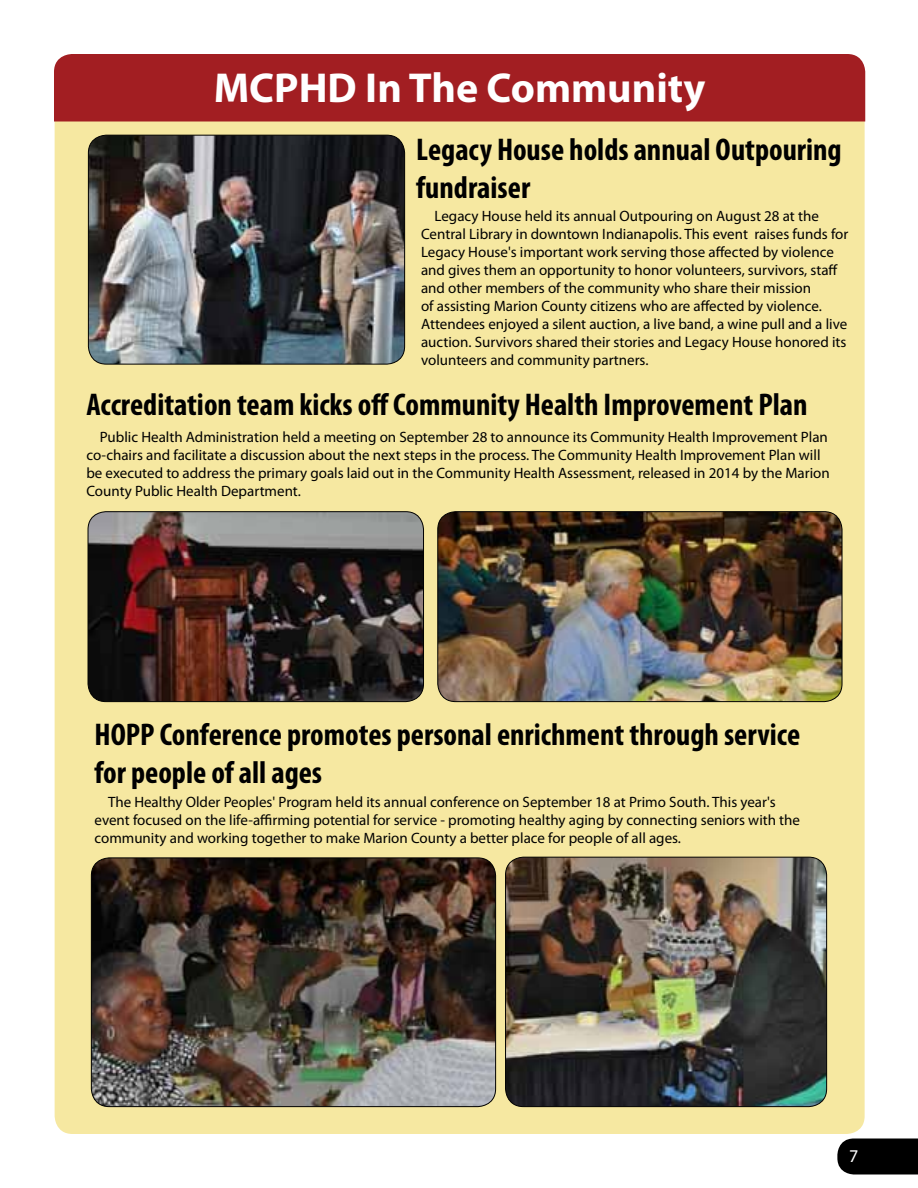
<style>
.page{position:relative;width:918px;height:1188px;background:#fff}
.page>*{position:absolute;margin:0;border:0;box-sizing:border-box;transform-origin:0 0}
.t1{font:700 42px "Myriad Pro";color:#fff}
.t2{font:700 condensed 31.5px/37.8px "Myriad Pro";color:#000}
.t3{font:18px "Myriad Pro";color:#fff}
.t4{font:15px/18px "Myriad Pro";color:#000}
</style>
<div class="page">
<svg style="left:837px;top:1138px;width:81px;height:36px;background:#0d0d0d"></svg>
<div style="left:55px;top:75px;width:810px;height:1059px;background:#f6e8a1;border-radius:18px"></div>
<div style="left:54px;top:54px;width:811px;height:68px;background:#a21e22"></div>
<img style="left:91px;top:858px;width:405px;height:249px">
<div style="left:91px;top:858px;width:405px;height:249px;border:1px solid #000;border-radius:18px"></div>
<img style="left:506px;top:857px;width:321px;height:250px">
<div style="left:505px;top:857px;width:322px;height:250px;border:1px solid #000;border-radius:18px"></div>
<img style="left:88px;top:135px;width:317px;height:229px">
<div style="left:88px;top:135px;width:317px;height:229px;border:1px solid #000;border-radius:18px"></div>
<img style="left:88px;top:512px;width:336px;height:190px">
<div style="left:88px;top:511px;width:336px;height:191px;border:1px solid #000;border-radius:18px"></div>
<img style="left:438px;top:512px;width:404px;height:190px">
<div style="left:437px;top:511px;width:405px;height:191px;border:1px solid #000;border-radius:18px"></div>
<h1 class="t1" style="left:214px;top:60px;width:493px">MCPHD In The Community</h1>
<h2 class="t2" style="left:416px;top:130px;width:427px">Legacy House holds annual Outpouring fundraiser</h2>
<p class="t4" style="left:421px;top:206px;width:429px;text-indent:14px">Legacy House held its annual Outpouring on August 28 at the Central Library in downtown Indianapolis. This event raises funds for Legacy House's important work serving those affected by violence and gives them an opportunity to honor volunteers, survivors, staff and other members of the community who share their mission<br>of assisting Marion County citizens who are affected by violence.<br>Attendees enjoyed a silent auction, a live band, a wine pull and a live auction. Survivors shared their stories and Legacy House honored its volunteers and community partners.</p>
<h2 class="t2" style="left:86px;top:385px;width:723px">Accreditation team kicks off Community Health Improvement Plan</h2>
<p class="t4" style="left:86px;top:427px;width:745px;text-indent:14px">Public Health Administration held a meeting on September 28 to announce its Community Health Improvement Plan co-chairs and facilitate a discussion about the next steps in the process. The Community Health Improvement Plan will be executed to address the primary goals laid out in the Community Health Assessment, released in 2014 by the Marion County Public Health Department.</p>
<h2 class="t2" style="left:94px;top:715px;width:707px">HOPP Conference promotes personal enrichment through service for people of all ages</h2>
<p class="t4" style="left:94px;top:793px;width:707px;text-indent:14px">The Healthy Older Peoples' Program held its annual conference on September 18 at Primo South. This year's event focused on the life-affirming potential for service - promoting healthy aging by connecting seniors with the community and working together to make Marion County a better place for people of all ages.</p>
<p class="t3" style="left:849px;top:1145px;width:11px">7</p>
</div>
